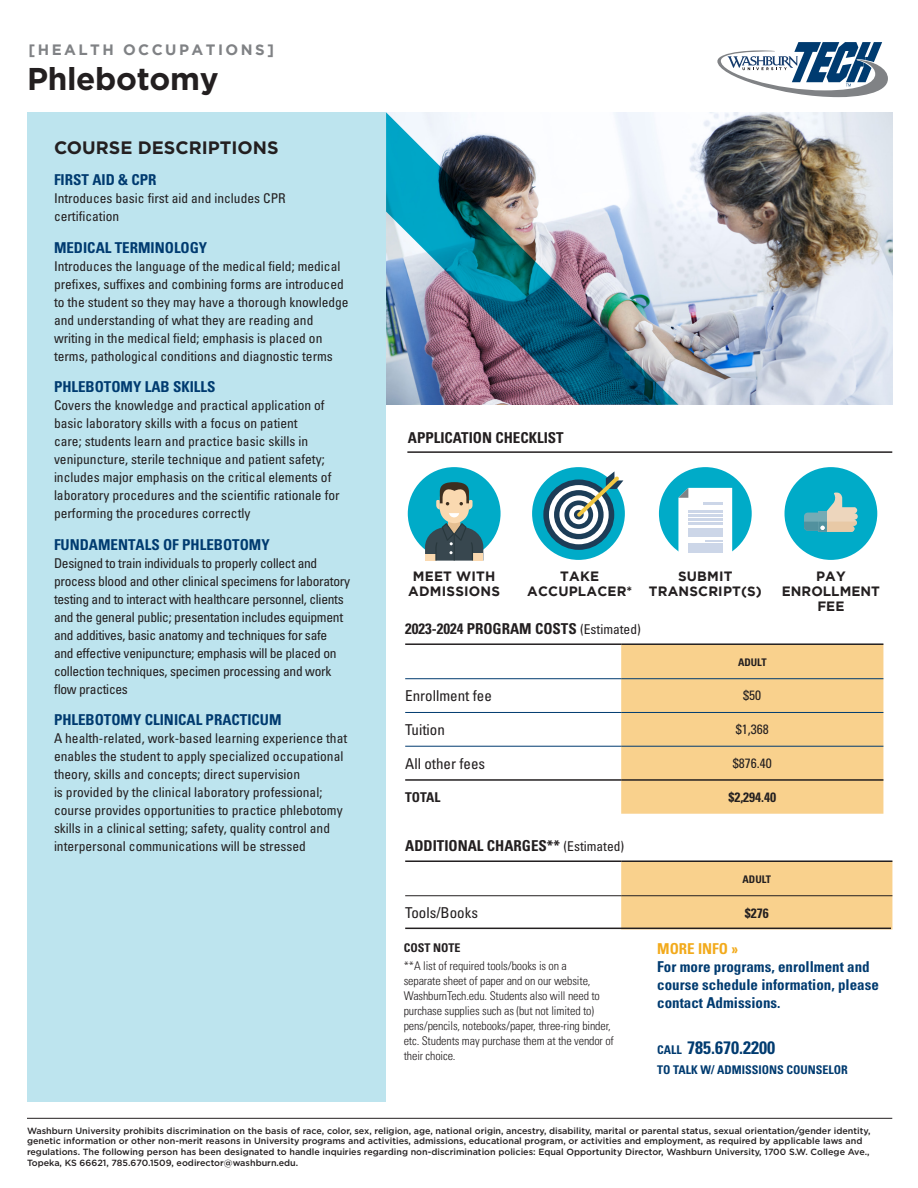
<style>
.page{position:relative;width:918px;height:1188px;background:#fff}
.page>*{position:absolute;margin:0;border:0;box-sizing:border-box;transform-origin:0 0}
.Course_Name{font:700 31.5px "Gotham";letter-spacing:-.01em;color:#231f20}
.t1{font:700 18px "Gotham";color:#231f20}
.t2{font:700 condensed 18px "Univers LT Pro";color:#003b70}
.Course_Name-2{font:700 condensed 15px/18px "Univers LT Pro";color:#003b70}
.Course_Description{font:700 condensed 15px "Univers LT Pro";color:#231f20}
.Course_Description-2{font:condensed 15px "Univers LT Pro";color:#231f20}
.t3{font:700 15px "Gotham";letter-spacing:.165em;color:#808285}
.Course_Name-3{font:700 condensed 15px "Univers LT Pro";color:#f2aa1c}
.Course_Description-3{font:condensed 13.5px/18px "Univers LT Pro";color:#231f20}
.Course_Description-4{font:condensed 13.5px/18px "Univers LT Pro";letter-spacing:-.02em;color:#231f20}
.t4{font:700 13.5px/15px "Gotham";letter-spacing:.015em;color:#231f20;text-align:center}
.Course_Description-5{font:700 condensed 13.5px "Univers LT Pro";color:#231f20}
.Course_Description-6{font:300 condensed 12px/15px "Univers LT Pro";letter-spacing:-.01em;color:#231f20}
.t5{font:700 condensed 12px "Univers LT Pro";color:#003b70}
.Course_Description-7{font:700 condensed 12px "Univers LT Pro";color:#231f20}
.Course_Description-8{font:700 condensed 10.5px "Univers LT Pro";color:#231f20}
.t6{font:500 9px/10.8px "Gotham";color:#231f20}
.s1{font-weight:400;font-size:13.5px}
.s2{font-size:12px}
</style>
<div class="page">
<img style="left:678px;top:112px;width:214px;height:293px">
<div style="left:27px;top:112px;width:359px;height:990px;background:#bde4ee"></div>
<div style="left:621px;top:645px;width:262px;height:169px;background:#f9d18d"></div>
<hr style="left:405px;top:643px;width:216px;height:2px;background:#231f20">
<hr style="left:621px;top:643px;width:262px;height:2px;background:#231f20">
<hr style="left:405px;top:779px;width:216px;height:2px;background:#231f20">
<hr style="left:621px;top:779px;width:262px;height:2px;background:#231f20">
<hr style="left:405px;top:678px;width:216px;height:1px;background:#003b70">
<hr style="left:621px;top:678px;width:262px;height:1px;background:#003b70">
<hr style="left:405px;top:712px;width:216px;height:1px;background:#003b70">
<hr style="left:621px;top:712px;width:262px;height:1px;background:#003b70">
<hr style="left:405px;top:746px;width:216px;height:1px;background:#003b70">
<hr style="left:621px;top:746px;width:262px;height:1px;background:#003b70">
<div style="left:408px;top:467px;width:93px;height:93px;background:#00abc8;border-radius:50%"></div>
<div style="left:532px;top:467px;width:93px;height:93px;background:#00abc8;border-radius:50%"></div>
<div style="left:659px;top:467px;width:93px;height:93px;background:#00abc8;border-radius:50%"></div>
<div style="left:785px;top:467px;width:92px;height:93px;background:#00abc8;border-radius:50%"></div>
<div style="left:621px;top:862px;width:271px;height:67px;background:#f9d18d"></div>
<hr style="left:405px;top:860px;width:216px;height:2px;background:#231f20">
<hr style="left:621px;top:860px;width:271px;height:2px;background:#231f20">
<hr style="left:405px;top:895px;width:216px;height:1px;background:#231f20">
<hr style="left:621px;top:895px;width:271px;height:1px;background:#231f20">
<hr style="left:405px;top:928px;width:486px;height:1px;background:#231f20">
<svg style="left:717px;top:42px;width:171px;height:55px"></svg>
<hr style="left:407px;top:451px;width:485px;height:2px;background:#231f20">
<hr style="left:27px;top:1118px;width:865px;height:1px;background:#231f20">
<svg style="left:425px;top:482px;width:58px;height:79px"></svg>
<svg style="left:543px;top:480px;width:71px;height:70px"></svg>
<div style="left:549px;top:485px;width:60px;height:59px;background:#fff;border-radius:50%"></div>
<div style="left:554px;top:490px;width:50px;height:49px;background:#1c3d57;border-radius:50%"></div>
<div style="left:559px;top:495px;width:39px;height:39px;background:#fff;border-radius:50%"></div>
<svg style="left:564px;top:500px;width:29px;height:29px"></svg>
<div style="left:569px;top:505px;width:19px;height:19px;background:#fff;border-radius:50%"></div>
<svg style="left:574px;top:510px;width:10px;height:10px"></svg>
<svg style="left:577px;top:471px;width:46px;height:46px"></svg>
<svg style="left:678px;top:488px;width:54px;height:72px;background:#edf3f7"></svg>
<hr style="left:688px;top:543px;width:35px;height:1px;background:#ccd6e8">
<hr style="left:688px;top:545px;width:35px;height:1px;background:#ccd6e8">
<hr style="left:688px;top:547px;width:35px;height:2px;background:#ccd6e8">
<hr style="left:688px;top:549px;width:35px;height:2px;background:#ccd6e8">
<hr style="left:688px;top:552px;width:35px;height:1px;background:#ccd6e8">
<div style="left:688px;top:529px;width:23px;height:8px;background:#ccd6e8"></div>
<div style="left:712px;top:529px;width:11px;height:8px;background:#ccd6e8"></div>
<svg style="left:804px;top:492px;width:54px;height:40px"></svg>
<img style="left:386px;top:112px;width:292px;height:293px">
<p class="t3" style="left:28px;top:41px;width:247px">[HEALTH OCCUPATIONS]</p>
<p class="Course_Name" style="left:27px;top:58px;width:193px">Phlebotomy</p>
<p class="t1" style="left:54px;top:135px;width:226px">COURSE DESCRIPTIONS</p>
<p class="Course_Name-2" style="left:54px;top:171px;width:104px">FIRST AID &amp; CPR</p>
<p class="Course_Description-3" style="left:54px;top:189px;width:233px">Introduces basic first aid and includes CPR certification</p>
<p class="Course_Name-2" style="left:54px;top:238px;width:155px">MEDICAL TERMINOLOGY</p>
<p class="Course_Description-3" style="left:54px;top:257px;width:291px">Introduces the language of the medical field; medical prefixes, suffixes and combining forms are introduced</p>
<p class="Course_Description-3" style="left:54px;top:293px;width:296px">to the student so they may have a thorough knowledge and understanding of what they are reading and writing in the medical field; emphasis is placed on</p>
<p class="Course_Description-3" style="left:54px;top:347px;width:280px">terms, pathological conditions and diagnostic terms</p>
<p class="Course_Name-2" style="left:54px;top:378px;width:163px">PHLEBOTOMY LAB SKILLS</p>
<p class="Course_Description-3" style="left:54px;top:396px;width:272px">Covers the knowledge and practical application of</p>
<p class="Course_Description-3" style="left:54px;top:414px;width:287px">basic laboratory skills with a focus on patient<br>care; students learn and practice basic skills in venipuncture, sterile technique and patient safety; includes major emphasis on the critical elements of laboratory procedures and the scientific rationale for performing the procedures correctly</p>
<p class="Course_Name-2" style="left:54px;top:535px;width:217px">FUNDAMENTALS OF PHLEBOTOMY</p>
<p class="Course_Description-4" style="left:54px;top:554px;width:298px">Designed to train individuals to properly collect and process blood and other clinical specimens for laboratory testing and to interact with healthcare personnel, clients and the general public; presentation includes equipment and additives, basic anatomy and techniques for safe and effective venipuncture; emphasis will be placed on collection techniques, specimen processing and work flow practices</p>
<p class="Course_Name-2" style="left:54px;top:711px;width:229px">PHLEBOTOMY CLINICAL PRACTICUM</p>
<p class="Course_Description-3" style="left:54px;top:729px;width:295px">A health-related, work-based learning experience that enables the student to apply specialized occupational theory, skills and concepts; direct supervision</p>
<p class="Course_Description-3" style="left:54px;top:783px;width:290px">is provided by the clinical laboratory professional; course provides opportunities to practice phlebotomy skills in a clinical setting; safety, quality control and interpersonal communications will be stressed</p>
<p class="Course_Description" style="left:408px;top:428px;width:157px">APPLICATION CHECKLIST</p>
<p class="t4" style="left:408px;top:569px;width:93px">MEET WITH<br>ADMISSIONS</p>
<p class="t4" style="left:527px;top:569px;width:107px">TAKE<br>ACCUPLACER*</p>
<p class="t4" style="left:649px;top:569px;width:115px">SUBMIT<br>TRANSCRIPT(S)</p>
<p class="t4" style="left:782px;top:569px;width:100px">PAY<br>ENROLLMENT<br>FEE</p>
<p class="Course_Description" style="left:405px;top:620px;width:237px">2023-2024 PROGRAM COSTS <span class="s1">(Estimated)</span></p>
<p class="Course_Description-8" style="left:738px;top:655px;width:30px">ADULT</p>
<p class="Course_Description-2" style="left:405px;top:686px;width:88px">Enrollment fee</p>
<p class="Course_Description-3" style="left:743px;top:686px;width:19px">$50</p>
<p class="Course_Description-2" style="left:405px;top:720px;width:41px">Tuition</p>
<p class="Course_Description-3" style="left:736px;top:720px;width:34px">$1,368</p>
<p class="Course_Description-2" style="left:405px;top:754px;width:81px">All other fees</p>
<p class="Course_Description-3" style="left:733px;top:754px;width:40px">$876.40</p>
<p class="Course_Description-5" style="left:405px;top:789px;width:37px">TOTAL</p>
<p class="Course_Description-5" style="left:728px;top:789px;width:49px">$2,294.40</p>
<p class="Course_Description" style="left:405px;top:837px;width:221px">ADDITIONAL CHARGES** <span class="s1">(Estimated)</span></p>
<p class="Course_Description-8" style="left:743px;top:872px;width:30px">ADULT</p>
<p class="Course_Description-2" style="left:405px;top:903px;width:74px">Tools/Books</p>
<p class="Course_Description-5" style="left:745px;top:904px;width:25px">$276</p>
<p class="Course_Description-7" style="left:404px;top:941px;width:58px">COST NOTE</p>
<p class="Course_Name-3" style="left:657px;top:940px;width:82px">MORE INFO »</p>
<p class="Course_Description-6" style="left:404px;top:958px;width:212px">**A list of required tools/books is on a<br>separate sheet of paper and on our website, WashburnTech.edu. Students also will need to purchase supplies such as (but not limited to) pens/pencils, notebooks/paper, three-ring binder, etc. Students may purchase them at the vendor of their choice.</p>
<p class="Course_Name-2" style="left:657px;top:957px;width:223px">For more programs, enrollment and course schedule information, please contact Admissions.</p>
<p class="t2" style="left:657px;top:1036px;width:119px"><span class="s2">CALL</span> 785.670.2200</p>
<p class="t5" style="left:657px;top:1062px;width:192px">TO TALK W/ ADMISSIONS COUNSELOR</p>
<p class="t6" style="left:27px;top:1125px;width:845px">Washburn University prohibits discrimination on the basis of race, color, sex, religion, age, national origin, ancestry, disability, marital or parental status, sexual orientation/gender identity, genetic information or other non-merit reasons in University programs and activities, admissions, educational program, or activities and employment, as required by applicable laws and regulations. The following person has been designated to handle inquiries regarding non-discrimination policies: Equal Opportunity Director, Washburn University, 1700 S.W. College Ave., Topeka, KS 66621, 785.670.1509, eodirector@washburn.edu.</p>
</div>
